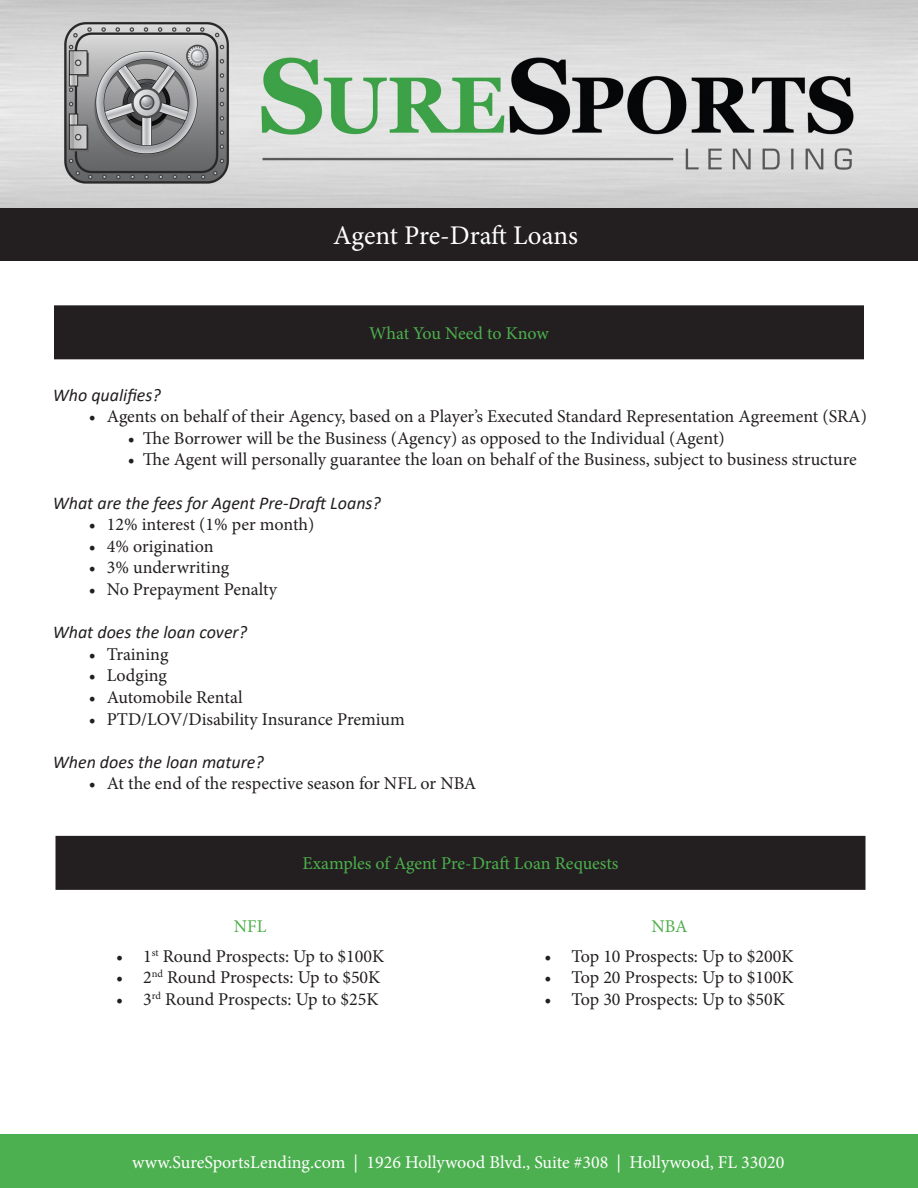
<style>
.page{position:relative;width:918px;height:1188px;background:#fff}
.page>*{position:absolute;margin:0;border:0;box-sizing:border-box;transform-origin:0 0}
.t1{font:27px "Minion Pro";letter-spacing:-.01em;color:#fff}
.t2{font:18px "Minion Pro";color:#231f20}
.t3{font:italic 18px "Calibri";color:#231f20}
.t4{font:18px "Minion Pro";color:#fff}
.t5{font:18px "Minion Pro";letter-spacing:-.005em;color:#4db04e}
.t6{font:18px "Minion Pro";color:#4faf4b}
</style>
<div class="page">
<div style="left:0;top:208px;width:918px;height:53px;background:#231f20"></div>
<div style="left:55px;top:306px;width:808px;height:53px;background:#231f20"></div>
<div style="left:54px;top:305px;width:810px;height:54px;border:2px solid #231f20"></div>
<div style="left:56px;top:837px;width:809px;height:52px;background:#231f20"></div>
<div style="left:56px;top:836px;width:810px;height:54px;border:2px solid #231f20"></div>
<img style="left:0;top:0;width:918px;height:208px">
<div style="left:0;top:1134px;width:918px;height:54px;background:#4db050"></div>
<p class="t1" style="left:333px;top:217px;width:246px">Agent Pre-Draft Loans</p>
<p class="t5" style="left:369px;top:321px;width:181px">What You Need to Know</p>
<p class="t3" style="left:53px;top:382px;width:110px">Who qualifies?</p>
<p class="t2" style="left:89px;top:404px;width:780px">• Agents on behalf of their Agency, based on a Player’s Executed Standard Representation Agreement (SRA)</p>
<p class="t2" style="left:128px;top:426px;width:598px">• The Borrower will be the Business (Agency) as opposed to the Individual (Agent)</p>
<p class="t2" style="left:128px;top:448px;width:731px">• The Agent will personally guarantee the loan on behalf of the Business, subject to business structure</p>
<p class="t3" style="left:53px;top:490px;width:330px">What are the fees for Agent Pre-Draft Loans?</p>
<p class="t2" style="left:89px;top:512px;width:227px">• 12% interest (1% per month)</p>
<p class="t2" style="left:89px;top:534px;width:126px">• 4% origination</p>
<p class="t2" style="left:89px;top:556px;width:142px">• 3% underwriting</p>
<p class="t2" style="left:89px;top:577px;width:190px">• No Prepayment Penalty</p>
<p class="t3" style="left:53px;top:620px;width:196px">What does the loan cover?</p>
<p class="t2" style="left:89px;top:642px;width:81px">• Training</p>
<p class="t2" style="left:89px;top:664px;width:80px">• Lodging</p>
<p class="t2" style="left:89px;top:685px;width:155px">• Automobile Rental</p>
<p class="t2" style="left:89px;top:707px;width:317px">• PTD/LOV/Disability Insurance Premium</p>
<p class="t3" style="left:53px;top:749px;width:213px">When does the loan mature?</p>
<p class="t2" style="left:89px;top:772px;width:389px">• At the end of the respective season for NFL or NBA</p>
<p class="t5" style="left:302px;top:852px;width:318px">Examples of Agent Pre-Draft Loan Requests</p>
<p class="t6" style="left:234px;top:915px;width:34px">NFL</p>
<p class="t6" style="left:652px;top:915px;width:37px">NBA</p>
<p class="t2" style="left:116px;top:944px;width:270px">• 1<sup>st</sup> Round Prospects: Up to $100K</p>
<p class="t2" style="left:116px;top:965px;width:266px">• 2<sup>nd</sup> Round Prospects: Up to $50K</p>
<p class="t2" style="left:116px;top:987px;width:264px">• 3<sup>rd</sup> Round Prospects: Up to $25K</p>
<p class="t2" style="left:544px;top:944px;width:251px">• Top 10 Prospects: Up to $200K</p>
<p class="t2" style="left:544px;top:965px;width:251px">• Top 20 Prospects: Up to $100K</p>
<p class="t2" style="left:544px;top:987px;width:242px">• Top 30 Prospects: Up to $50K</p>
<p class="t4" style="left:132px;top:1150px;width:654px">www.SureSportsLending.com | 1926 Hollywood Blvd., Suite #308 | Hollywood, FL 33020</p>
</div>
